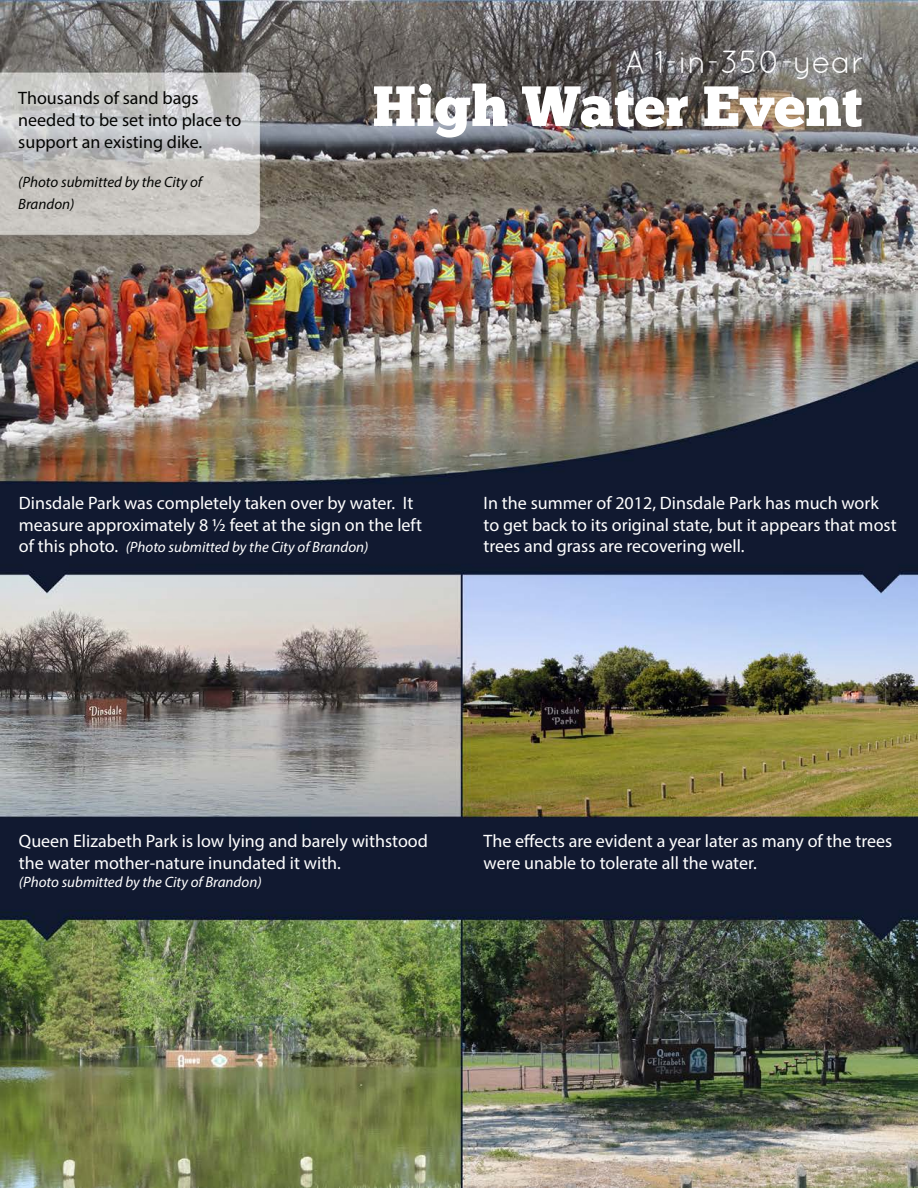
<style>
.page{position:relative;width:918px;height:1188px;background:#fff}
.page>*{position:absolute;margin:0;border:0;box-sizing:border-box;transform-origin:0 0}
.t1{font:56.55px "Chunk Five";color:#fff}
.t2{font:31.95px "Quicksand";color:#fff}
.t3{font:18px/21.6px "Myriad Pro";color:#fff}
.t4{font:18px/21.6px "Myriad Pro";color:#040503}
.t5{font:italic 15px "Myriad Pro";color:#fff}
.t6{font:italic 15px/21.6px "Myriad Pro";color:#040503}
.s1{font-style:normal;font-size:18px}
</style>
<div class="page">
<img style="left:0;top:0;width:918px;height:1188px">
<p class="t4" style="left:18px;top:87px;width:225px">Thousands of sand bags needed to be set into place to support an existing dike.</p>
<p class="t6" style="left:18px;top:171px;width:185px">(Photo submitted by the City of<br>Brandon)</p>
<h2 class="t2" style="left:624px;top:44px;width:242px">A 1-in-350-year</h2>
<h1 class="t1" style="left:373px;top:73px;width:491px">High Water Event</h1>
<p class="t3" style="left:19px;top:492px;width:405px">Dinsdale Park was completely taken over by water. It measure approximately 8 ½ feet at the sign on the left</p>
<p class="t5" style="left:19px;top:538px;width:351px"><span class="s1">of this photo.</span> (Photo submitted by the City of Brandon)</p>
<p class="t3" style="left:484px;top:492px;width:415px">In the summer of 2012, Dinsdale Park has much work to get back to its original state, but it appears that most trees and grass are recovering well.</p>
<p class="t3" style="left:19px;top:830px;width:411px">Queen Elizabeth Park is low lying and barely withstood the water mother-nature inundated it with.</p>
<p class="t5" style="left:19px;top:872px;width:244px">(Photo submitted by the City of Brandon)</p>
<p class="t3" style="left:484px;top:830px;width:410px">The effects are evident a year later as many of the trees were unable to tolerate all the water.</p>
</div>
